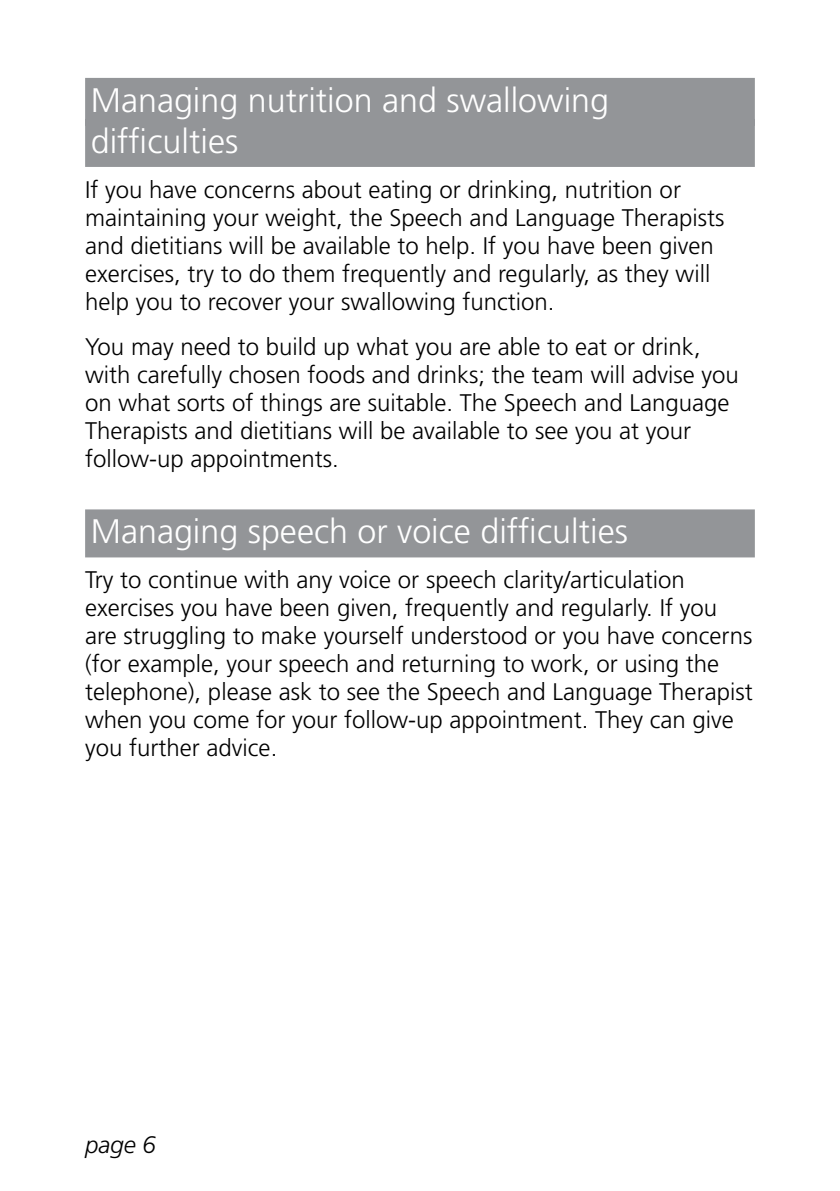
<style>
.page{position:relative;width:840px;height:1191px;background:#fff}
.page>*{position:absolute;margin:0;border:0;box-sizing:border-box;transform-origin:0 0}
.t1{font:300 34px/41px "Frutiger";color:#fff}
.t2{font:300 24px/28px "Frutiger";color:#000}
.t3{font:italic 300 24px "Frutiger";color:#000}
</style>
<div class="page">
<div style="left:85px;top:78px;width:669px;height:48px;background:#939598"></div>
<div style="left:85px;top:119px;width:669px;height:48px;background:#939598"></div>
<div style="left:85px;top:509px;width:669px;height:48px;background:#939598"></div>
<h1 class="t1" style="left:91px;top:79px;width:519px">Managing nutrition and swallowing difficulties</h1>
<p class="t2" style="left:85px;top:175px;width:640px">If you have concerns about eating or drinking, nutrition or maintaining your weight, the Speech and Language Therapists and dietitians will be available to help. If you have been given exercises, try to do them frequently and regularly, as they will help you to recover your swallowing function.</p>
<p class="t2" style="left:85px;top:332px;width:654px">You may need to build up what you are able to eat or drink, with carefully chosen foods and drinks; the team will advise you on what sorts of things are suitable. The Speech and Language Therapists and dietitians will be available to see you at your follow-up appointments.</p>
<h1 class="t1" style="left:91px;top:511px;width:538px">Managing speech or voice difficulties</h1>
<p class="t2" style="left:85px;top:566px;width:668px">Try to continue with any voice or speech clarity/articulation exercises you have been given, frequently and regularly. If you are struggling to make yourself understood or you have concerns (for example, your speech and returning to work, or using the telephone), please ask to see the Speech and Language Therapist when you come for your follow-up appointment. They can give you further advice.</p>
<p class="t3" style="left:85px;top:1131px;width:72px">page 6</p>
</div>
